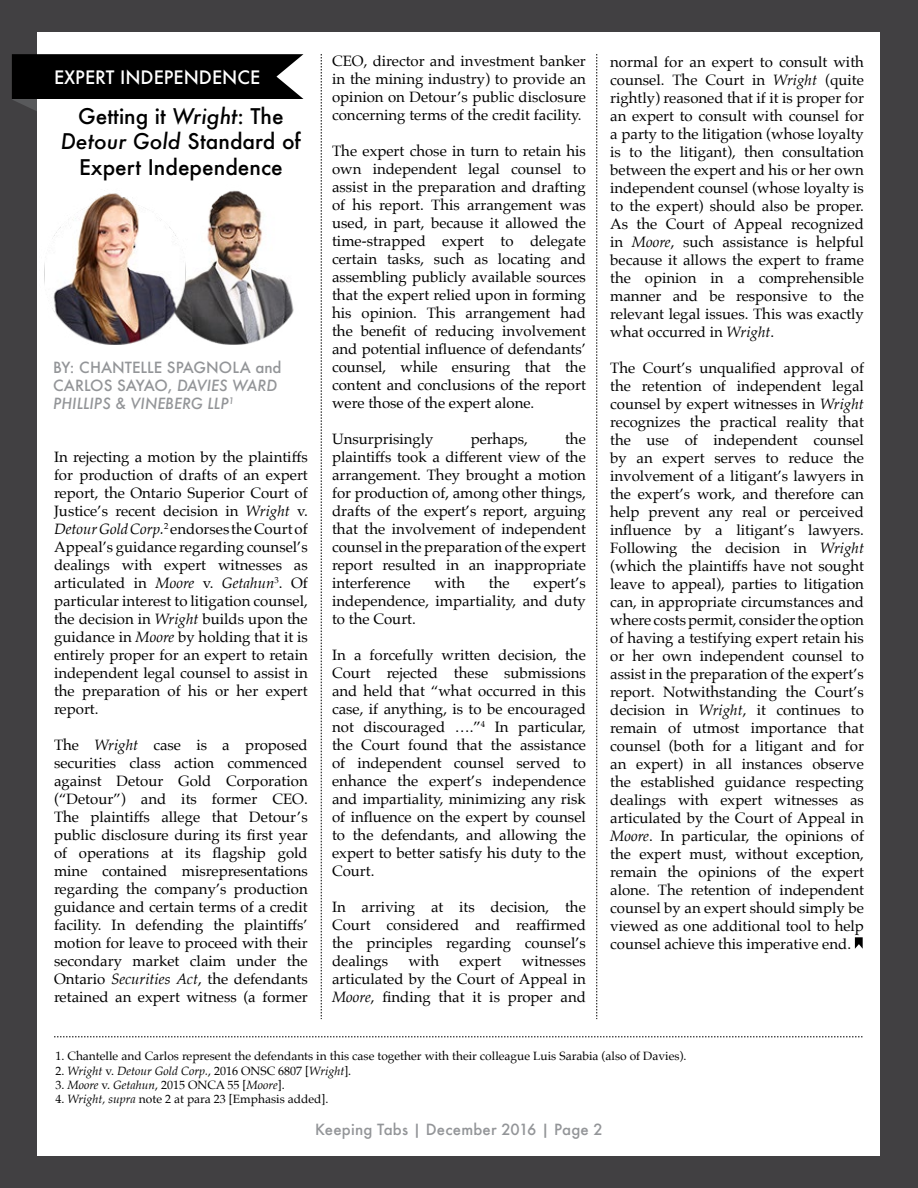
<style>
.page{position:relative;width:918px;height:1188px;background:#414042}
.page>*{position:absolute;margin:0;border:0;box-sizing:border-box;transform-origin:0 0}
.t1{font:500 21px/25.2px "Futura";color:#000;text-align:center}
.t2{font:500 18px "Futura";color:#fff}
.t3{font:15px/18px "Palatino";color:#000;text-align:justify}
.t4{font:500 15px/18px "Futura";color:#939598}
.t5{font:12px "Palatino";color:#000}
.t6{font:italic 12px "Palatino";color:#000}
.s1{font-style:italic}
.s2{font-style:normal}
</style>
<div class="page">
<div style="left:38px;top:32px;width:842px;height:1124px;background:#fff"></div>
<svg style="left:12px;top:54px;width:291px;height:58px"></svg>
<img style="left:191px;top:190px;width:103px;height:155px">
<img style="left:44px;top:193px;width:147px;height:152px">
<svg style="left:855px;top:937px;width:8px;height:12px"></svg>
<svg style="left:321px;top:54px;width:1px;height:965px"></svg>
<svg style="left:597px;top:54px;width:1px;height:965px"></svg>
<svg style="left:54px;top:1037px;width:808px;height:1px"></svg>
<p class="t2" style="left:54px;top:65px;width:208px">EXPERT INDEPENDENCE</p>
<h1 class="t1" style="left:61px;top:104px;width:241px">Getting it <span class="s1">Wright</span>: The<br><span class="s1">Detour Gold</span> Standard of<br>Expert Independence</h1>
<p class="t4" style="left:53px;top:358px;width:230px">BY: CHANTELLE SPAGNOLA and<br>CARLOS SAYAO, <span class="s1">DAVIES WARD<br>PHILLIPS &amp; VINEBERG LLP</span><sup>1</sup></p>
<p class="t3" style="left:54px;top:448px;width:255px">In rejecting a motion by the plaintiffs for production of drafts of an expert report, the Ontario Superior Court of Justice’s recent decision in <span class="s1">Wright</span> v.<br><span class="s1">Detour Gold Corp.</span><sup>2</sup> endorses the Court of Appeal’s guidance regarding counsel’s dealings with expert witnesses as articulated in <span class="s1">Moore</span> v. <span class="s1">Getahun</span><sup>3</sup>. Of particular interest to litigation counsel, the decision in <span class="s1">Wright</span> builds upon the guidance in <span class="s1">Moore</span> by holding that it is entirely proper for an expert to retain independent legal counsel to assist in the preparation of his or her expert report.</p>
<p class="t3" style="left:54px;top:736px;width:255px">The <span class="s1">Wright</span> case is a proposed securities class action commenced against Detour Gold Corporation (“Detour”) and its former CEO.<br>The plaintiffs allege that Detour’s public disclosure during its first year of operations at its flagship gold mine contained misrepresentations regarding the company’s production guidance and certain terms of a credit facility. In defending the plaintiffs’ motion for leave to proceed with their secondary market claim under the Ontario <span class="s1">Securities Act</span>, the defendants retained an expert witness (a former</p>
<p class="t3" style="left:332px;top:52px;width:255px">CEO, director and investment banker in the mining industry) to provide an opinion on Detour’s public disclosure concerning terms of the credit facility.</p>
<p class="t3" style="left:332px;top:142px;width:255px">The expert chose in turn to retain his own independent legal counsel to assist in the preparation and drafting of his report. This arrangement was used, in part, because it allowed the time-strapped expert to delegate certain tasks, such as locating and assembling publicly available sources that the expert relied upon in forming his opinion. This arrangement had the benefit of reducing involvement and potential influence of defendants’ counsel, while ensuring that the content and conclusions of the report were those of the expert alone.</p>
<p class="t3" style="left:332px;top:430px;width:103px">Unsurprisingly</p>
<p class="t3" style="left:471px;top:430px;width:59px">perhaps,</p>
<p class="t3" style="left:332px;top:430px;width:255px;text-indent:233px">the plaintiffs took a different view of the arrangement. They brought a motion for production of, among other things, drafts of the expert’s report, arguing that the involvement of independent counsel in the preparation of the expert report resulted in an inappropriate interference</p>
<p class="t3" style="left:435px;top:574px;width:32px">with</p>
<p class="t3" style="left:489px;top:574px;width:22px">the</p>
<p class="t3" style="left:332px;top:574px;width:255px;text-indent:201px">expert’s independence, impartiality, and duty to the Court.</p>
<p class="t3" style="left:332px;top:646px;width:255px">In a forcefully written decision, the Court rejected these submissions and held that “what occurred in this case, if anything, is to be encouraged not discouraged ….”<sup>4</sup> In particular, the Court found that the assistance of independent counsel served to enhance the expert’s independence and impartiality, minimizing any risk of influence on the expert by counsel to the defendants, and allowing the expert to better satisfy his duty to the Court.</p>
<p class="t3" style="left:332px;top:898px;width:255px">In arriving at its decision, the Court considered and reaffirmed the principles regarding counsel’s dealings</p>
<p class="t3" style="left:409px;top:952px;width:32px">with</p>
<p class="t3" style="left:460px;top:952px;width:43px">expert</p>
<p class="t3" style="left:332px;top:952px;width:255px;text-indent:190px">witnesses articulated by the Court of Appeal in <span class="s1">Moore</span>, finding that it is proper and</p>
<p class="t3" style="left:610px;top:53px;width:255px">normal for an expert to consult with counsel. The Court in <span class="s1">Wright</span> (quite rightly) reasoned that if it is proper for an expert to consult with counsel for a party to the litigation (whose loyalty is to the litigant), then consultation between the expert and his or her own independent counsel (whose loyalty is to the expert) should also be proper.<br>As the Court of Appeal recognized in <span class="s1">Moore</span>, such assistance is helpful because it allows the expert to frame the opinion in a comprehensible manner and be responsive to the relevant legal issues. This was exactly what occurred in <span class="s1">Wright</span>.</p>
<p class="t3" style="left:610px;top:359px;width:255px">The Court’s unqualified approval of the retention of independent legal counsel by expert witnesses in <span class="s1">Wright </span>recognizes the practical reality that the use of independent counsel by an expert serves to reduce the involvement of a litigant’s lawyers in the expert’s work, and therefore can help prevent any real or perceived influence by a litigant’s lawyers.<br>Following the decision in <span class="s1">Wright </span>(which the plaintiffs have not sought leave to appeal), parties to litigation can, in appropriate circumstances and where costs permit, consider the option of having a testifying expert retain his or her own independent counsel to assist in the preparation of the expert’s report. Notwithstanding the Court’s decision in <span class="s1">Wright</span>, it continues to remain of utmost importance that counsel (both for a litigant and for an expert) in all instances observe the established guidance respecting dealings with expert witnesses as articulated by the Court of Appeal in <span class="s1">Moore</span>. In particular, the opinions of the expert must, without exception, remain the opinions of the expert alone. The retention of independent counsel by an expert should simply be viewed as one additional tool to help counsel achieve this imperative end.</p>
<p class="t5" style="left:56px;top:1046px;width:633px">1. Chantelle and Carlos represent the defendants in this case together with their colleague Luis Sarabia (also of Davies).</p>
<p class="t6" style="left:56px;top:1060px;width:297px"><span class="s2">2.</span> Wright <span class="s2">v.</span> Detour Gold Corp.<span class="s2">, 2016 ONSC 6807 [</span>Wright<span class="s2">].</span></p>
<p class="t5" style="left:56px;top:1075px;width:231px">3. <span class="s1">Moore</span> v. <span class="s1">Getahun</span>, 2015 ONCA 55 [<span class="s1">Moore</span>].</p>
<p class="t5" style="left:56px;top:1089px;width:275px">4. <span class="s1">Wright, supra</span> note 2 at para 23 [Emphasis added].</p>
<p class="t4" style="left:315px;top:1120px;width:289px">Keeping Tabs | December 2016 | Page 2</p>
</div>
